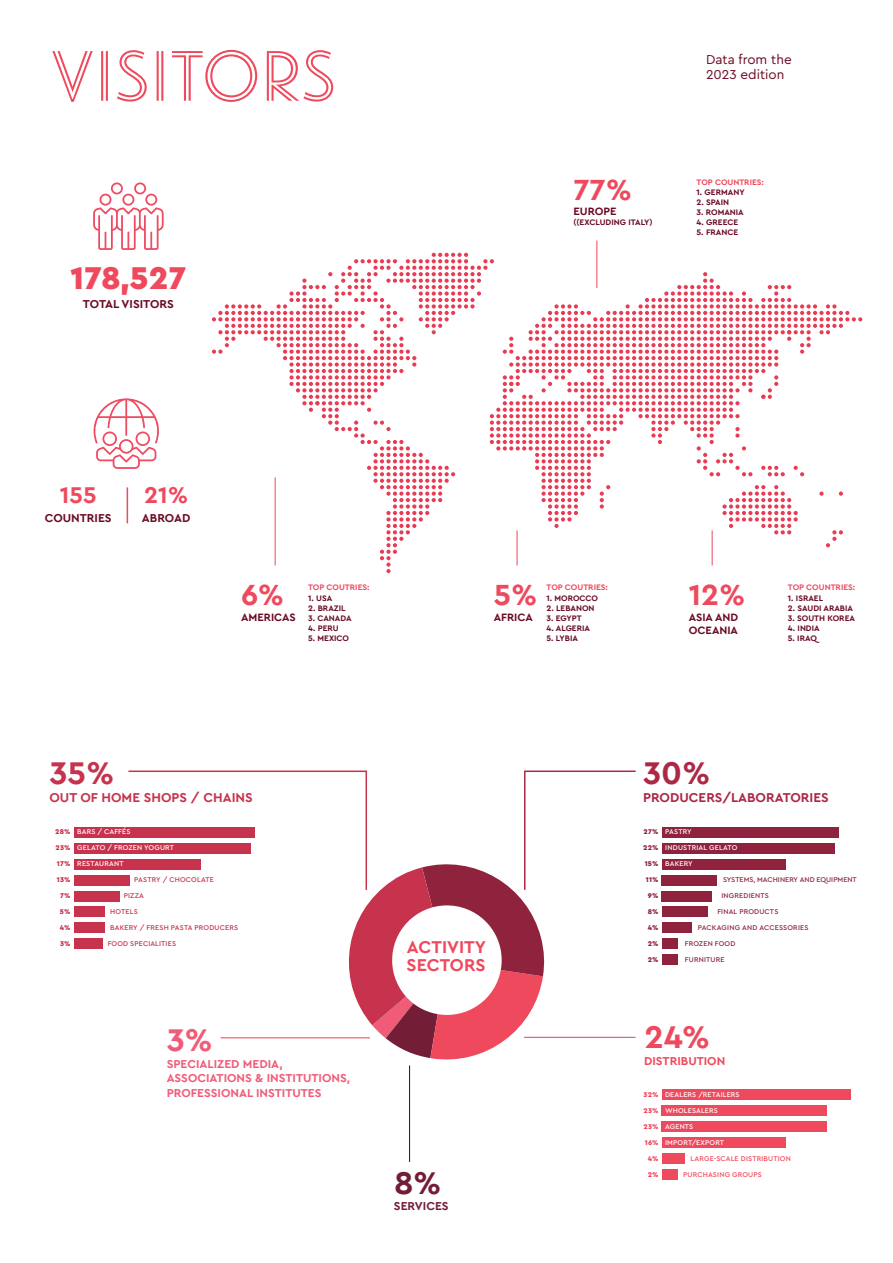
<style>
.page{position:relative;width:893px;height:1263px;background:#fff}
.page>*{position:absolute;margin:0;border:0;box-sizing:border-box;transform-origin:0 0}
.t1{font:69px "Landmark Inline";color:#ef495d}
.t2{font:900 33px "Cera Pro";color:#ef495d}
.t3{font:700 33px "Cera Pro";color:#c7334d}
.t4{font:700 33px "Cera Pro";color:#ac2846}
.t5{font:700 33px "Cera Pro";color:#ef495d}
.t6{font:700 33px "Cera Pro";color:#f05c78}
.t7{font:700 33px "Cera Pro";color:#731d36}
.t8{font:700 30.6px "Cera Pro";color:#ef495d}
.t9{font:700 24px "Cera Pro";color:#ef495d}
.t10{font:700 18px/18.6px "Cera Pro";color:#ef495d}
.t11{font:700 13.5px "Cera Pro";color:#ac2846}
.t12{font:13.5px/15px "Cera Pro";color:#6a0b23}
.t13{font:700 13.5px "Cera Pro";color:#c7334d}
.t14{font:700 12px/14.4px "Cera Pro";color:#f05c78}
.t15{font:700 12px "Cera Pro";color:#6a0b23}
.t16{font:700 12px "Cera Pro";color:#ef495d}
.t17{font:700 12px "Cera Pro";color:#731d36}
.t18{font:700 11.25px/13.5px "Cera Pro";color:#6a0b23}
.t19{font:700 8.4px "Cera Pro";color:#6a0b23}
.t20{font:700 8.4px "Cera Pro";color:#ef4b61}
.t21{font:500 7.2px "Cera Pro";letter-spacing:.02em;color:#fff}
.t22{font:500 7.2px "Cera Pro";letter-spacing:.02em;color:#c7334d}
.t23{font:500 7.2px "Cera Pro";letter-spacing:.02em;color:#8f233e}
.t24{font:500 7.2px "Cera Pro";letter-spacing:.02em;color:#ef495d}
.t25{font:500 7.2px "Cera Pro";color:#8f233e}
.t26{font:900 7.2px "Cera Pro";letter-spacing:.015em;color:#8f233e}
.t27{font:900 7.2px "Cera Pro";letter-spacing:.02em;color:#c7334d}
.t28{font:900 7.2px "Cera Pro";letter-spacing:.02em;color:#ef495d}
</style>
<div class="page">
<svg style="left:212px;top:253px;width:650px;height:320px"></svg>
<hr style="left:275px;top:477px;width:1px;height:88px;background:#ef495d">
<hr style="left:517px;top:530px;width:1px;height:35px;background:#ef495d">
<hr style="left:596px;top:241px;width:1px;height:47px;background:#ef495d">
<hr style="left:712px;top:530px;width:1px;height:35px;background:#ef495d">
<svg style="left:93px;top:182px;width:71px;height:68px"></svg>
<svg style="left:94px;top:398px;width:65px;height:71px"></svg>
<hr style="left:127px;top:487px;width:1px;height:36px;background:#ef495d">
<hr style="left:409px;top:1065px;width:1px;height:97px;background:#541429">
<div style="left:662px;top:1089px;width:188px;height:11px;background:#ef495d"></div>
<div style="left:662px;top:1105px;width:165px;height:11px;background:#ef495d"></div>
<div style="left:662px;top:1121px;width:165px;height:11px;background:#ef495d"></div>
<div style="left:662px;top:1137px;width:124px;height:11px;background:#ef495d"></div>
<div style="left:662px;top:1153px;width:23px;height:11px;background:#ef495d"></div>
<div style="left:662px;top:1169px;width:15px;height:10px;background:#ef495d"></div>
<div style="left:74px;top:827px;width:181px;height:11px;background:#c7334d"></div>
<div style="left:662px;top:827px;width:176px;height:11px;background:#8f233e"></div>
<div style="left:74px;top:843px;width:176px;height:11px;background:#c7334d"></div>
<div style="left:662px;top:843px;width:172px;height:11px;background:#8f233e"></div>
<div style="left:74px;top:859px;width:127px;height:10px;background:#c7334d"></div>
<div style="left:662px;top:859px;width:124px;height:10px;background:#8f233e"></div>
<div style="left:74px;top:875px;width:55px;height:10px;background:#c7334d"></div>
<div style="left:662px;top:875px;width:55px;height:10px;background:#8f233e"></div>
<div style="left:74px;top:891px;width:45px;height:10px;background:#c7334d"></div>
<div style="left:662px;top:891px;width:50px;height:10px;background:#8f233e"></div>
<div style="left:74px;top:906px;width:31px;height:11px;background:#c7334d"></div>
<div style="left:662px;top:906px;width:45px;height:11px;background:#8f233e"></div>
<div style="left:74px;top:922px;width:31px;height:11px;background:#c7334d"></div>
<div style="left:662px;top:922px;width:30px;height:11px;background:#8f233e"></div>
<div style="left:662px;top:954px;width:15px;height:11px;background:#8f233e"></div>
<div style="left:74px;top:938px;width:29px;height:11px;background:#c7334d"></div>
<div style="left:662px;top:938px;width:15px;height:11px;background:#8f233e"></div>
<svg style="left:127px;top:770px;width:509px;height:296px"></svg>
<h1 class="t1" style="left:50px;top:30px;width:288px">VISITORS</h1>
<h2 class="t2" style="left:70px;top:256px;width:117px">178,527</h2>
<h3 class="t15" style="left:83px;top:296px;width:93px">TOTAL VISITORS</h3>
<h3 class="t8" style="left:573px;top:169px;width:60px">77%</h3>
<h3 class="t18" style="left:573px;top:204px;width:45px">EUROPE</h3>
<p class="t19" style="left:573px;top:217px;width:81px">((EXCLUDING ITALY)</p>
<h3 class="t12" style="left:706px;top:51px;width:87px">Data from the<br>2023 edition</h3>
<p class="t20" style="left:697px;top:177px;width:69px">TOP COUNTRIES:</p>
<p class="t19" style="left:697px;top:187px;width:50px">1. GERMANY</p>
<p class="t19" style="left:697px;top:197px;width:34px">2. SPAIN</p>
<p class="t19" style="left:697px;top:207px;width:49px">3. ROMANIA</p>
<p class="t19" style="left:697px;top:217px;width:43px">4. GREECE</p>
<p class="t19" style="left:697px;top:227px;width:43px">5. FRANCE</p>
<h3 class="t9" style="left:60px;top:479px;width:38px">155</h3>
<h3 class="t15" style="left:45px;top:510px;width:68px">COUNTRIES</h3>
<h3 class="t9" style="left:144px;top:479px;width:46px">21%</h3>
<h3 class="t15" style="left:142px;top:510px;width:50px">ABROAD</h3>
<h3 class="t8" style="left:241px;top:574px;width:45px">6%</h3>
<h3 class="t8" style="left:494px;top:574px;width:45px">5%</h3>
<p class="t20" style="left:308px;top:582px;width:63px">TOP COUTRIES:</p>
<p class="t19" style="left:308px;top:592px;width:26px">1. USA</p>
<p class="t19" style="left:308px;top:602px;width:39px">2. BRAZIL</p>
<p class="t19" style="left:308px;top:612px;width:45px">3. CANADA</p>
<p class="t19" style="left:308px;top:622px;width:32px">4. PERU</p>
<p class="t19" style="left:308px;top:632px;width:43px">5. MEXICO</p>
<h3 class="t18" style="left:241px;top:610px;width:56px">AMERICAS</h3>
<h3 class="t18" style="left:494px;top:610px;width:41px">AFRICA</h3>
<p class="t20" style="left:547px;top:582px;width:63px">TOP COUTRIES:</p>
<p class="t19" style="left:547px;top:592px;width:53px">1. MOROCCO</p>
<p class="t19" style="left:547px;top:602px;width:50px">2. LEBANON</p>
<p class="t19" style="left:547px;top:612px;width:37px">3. EGYPT</p>
<p class="t19" style="left:547px;top:622px;width:45px">4. ALGERIA</p>
<p class="t19" style="left:547px;top:632px;width:33px">5. LYBIA</p>
<h3 class="t8" style="left:689px;top:574px;width:58px">12%</h3>
<h3 class="t18" style="left:689px;top:610px;width:51px">ASIA AND<br>OCEANIA</h3>
<p class="t20" style="left:788px;top:582px;width:69px">TOP COUNTRIES:</p>
<p class="t19" style="left:788px;top:592px;width:37px">1. ISRAEL</p>
<p class="t19" style="left:788px;top:602px;width:67px">2. SAUDI ARABIA</p>
<p class="t19" style="left:788px;top:612px;width:69px">3. SOUTH KOREA</p>
<p class="t19" style="left:788px;top:622px;width:33px">4. INDIA</p>
<p class="t19" style="left:788px;top:632px;width:31px">5. IRAQ</p>
<h2 class="t3" style="left:49px;top:751px;width:67px">35%</h2>
<h2 class="t4" style="left:643px;top:751px;width:69px">30%</h2>
<h3 class="t13" style="left:49px;top:788px;width:205px">OUT OF HOME SHOPS / CHAINS</h3>
<h3 class="t11" style="left:643px;top:788px;width:187px">PRODUCERS/LABORATORIES</h3>
<p class="t21" style="left:77px;top:827px;width:55px">BARS / CAFFÉS</p>
<p class="t21" style="left:77px;top:843px;width:98px">GELATO / FROZEN YOGURT</p>
<p class="t21" style="left:77px;top:859px;width:48px">RESTAURANT</p>
<p class="t22" style="left:134px;top:875px;width:81px">PASTRY / CHOCOLATE</p>
<p class="t22" style="left:124px;top:891px;width:22px">PIZZA</p>
<p class="t22" style="left:110px;top:907px;width:29px">HOTELS</p>
<p class="t22" style="left:110px;top:923px;width:129px">BAKERY / FRESH PASTA PRODUCERS</p>
<p class="t22" style="left:108px;top:939px;width:70px">FOOD SPECIALITIES</p>
<p class="t27" style="left:55px;top:827px;width:17px">28%</p>
<p class="t27" style="left:56px;top:843px;width:16px">23%</p>
<p class="t27" style="left:57px;top:859px;width:15px">17%</p>
<p class="t27" style="left:57px;top:875px;width:15px">13%</p>
<p class="t27" style="left:60px;top:891px;width:12px">7%</p>
<p class="t27" style="left:60px;top:907px;width:12px">5%</p>
<p class="t27" style="left:60px;top:923px;width:12px">4%</p>
<p class="t27" style="left:60px;top:939px;width:12px">3%</p>
<h2 class="t6" style="left:167px;top:1018px;width:48px">3%</h2>
<h3 class="t14" style="left:167px;top:1056px;width:185px">SPECIALIZED MEDIA,<br>ASSOCIATIONS &amp; INSTITUTIONS,<br>PROFESSIONAL INSTITUTES</h3>
<h3 class="t10" style="left:407px;top:937px;width:81px">ACTIVITY<br>SECTORS</h3>
<h2 class="t7" style="left:394px;top:1161px;width:49px">8%</h2>
<h3 class="t17" style="left:394px;top:1198px;width:56px">SERVICES</h3>
<p class="t21" style="left:665px;top:827px;width:28px">PASTRY</p>
<p class="t21" style="left:665px;top:843px;width:74px">INDUSTRIAL GELATO</p>
<p class="t21" style="left:665px;top:859px;width:29px">BAKERY</p>
<p class="t25" style="left:723px;top:875px;width:135px">SYSTEMS, MACHINERY AND EQUIPMENT</p>
<p class="t23" style="left:721px;top:891px;width:49px">INGREDIENTS</p>
<p class="t23" style="left:717px;top:907px;width:63px">FINAL PRODUCTS</p>
<p class="t23" style="left:698px;top:923px;width:112px">PACKAGING AND ACCESSORIES</p>
<p class="t23" style="left:685px;top:939px;width:52px">FROZEN FOOD</p>
<p class="t23" style="left:685px;top:955px;width:41px">FURNITURE</p>
<p class="t26" style="left:644px;top:827px;width:16px">27%</p>
<p class="t26" style="left:643px;top:843px;width:17px">22%</p>
<p class="t26" style="left:645px;top:859px;width:15px">15%</p>
<p class="t26" style="left:646px;top:875px;width:14px">11%</p>
<p class="t26" style="left:648px;top:891px;width:12px">9%</p>
<p class="t26" style="left:648px;top:907px;width:12px">8%</p>
<p class="t26" style="left:648px;top:923px;width:12px">4%</p>
<p class="t26" style="left:648px;top:939px;width:12px">2%</p>
<p class="t26" style="left:648px;top:955px;width:12px">2%</p>
<h2 class="t5" style="left:644px;top:1015px;width:67px">24%</h2>
<h3 class="t16" style="left:644px;top:1053px;width:83px">DISTRIBUTION</h3>
<p class="t21" style="left:665px;top:1090px;width:76px">DEALERS /RETAILERS</p>
<p class="t21" style="left:665px;top:1105px;width:54px">WHOLESALERS</p>
<p class="t21" style="left:665px;top:1121px;width:30px">AGENTS</p>
<p class="t21" style="left:665px;top:1137px;width:61px">IMPORT/EXPORT</p>
<p class="t24" style="left:690px;top:1153px;width:102px">LARGE-SCALE DISTRIBUTION</p>
<p class="t24" style="left:683px;top:1169px;width:80px">PURCHASING GROUPS</p>
<p class="t28" style="left:644px;top:1090px;width:16px">32%</p>
<p class="t28" style="left:643px;top:1106px;width:16px">23%</p>
<p class="t28" style="left:643px;top:1122px;width:16px">23%</p>
<p class="t28" style="left:645px;top:1138px;width:15px">16%</p>
<p class="t28" style="left:648px;top:1153px;width:12px">4%</p>
<p class="t28" style="left:648px;top:1169px;width:12px">2%</p>
</div>
